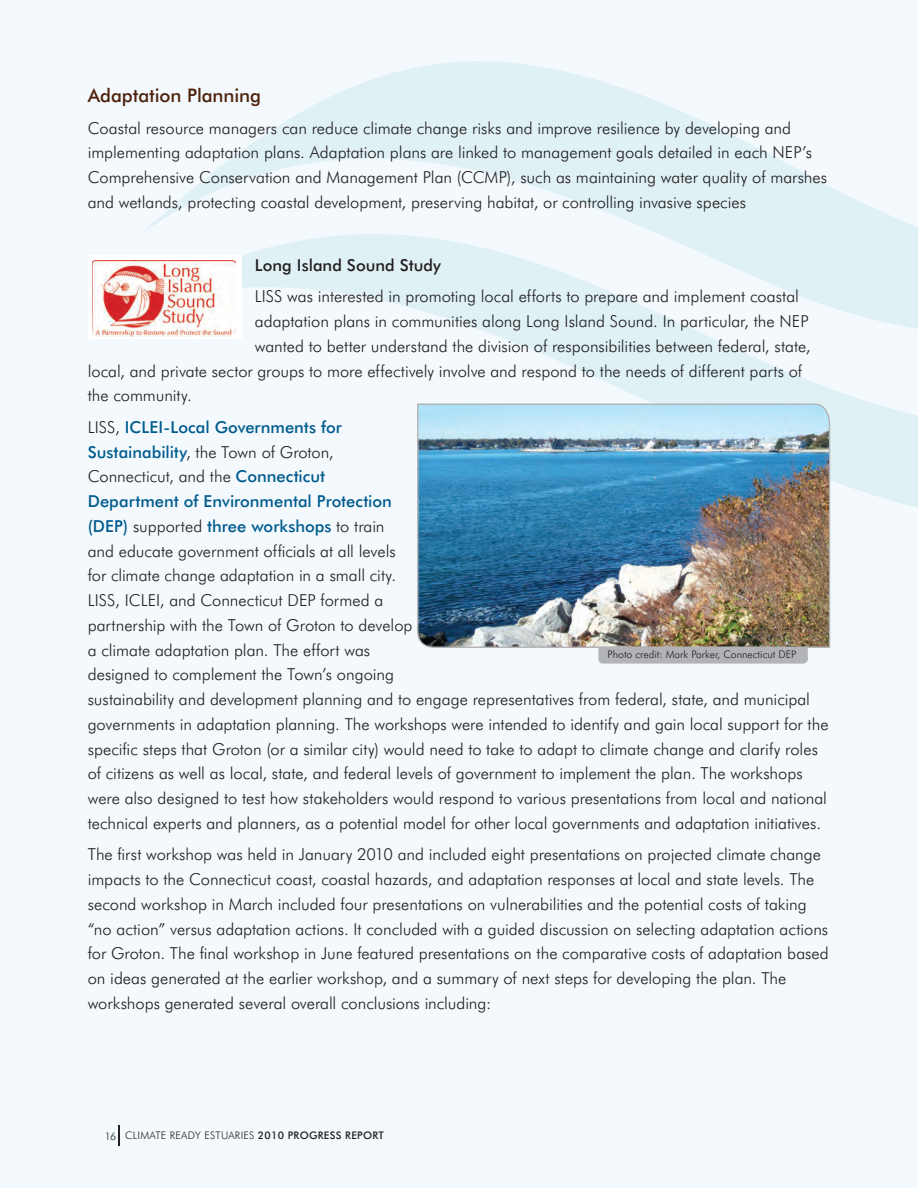
<style>
.page{position:relative;width:918px;height:1188px;background:#f3f9fd}
.page>*{position:absolute;margin:0;border:0;box-sizing:border-box;transform-origin:0 0}
.heading_2{font:500 18.75px "Futura BT";letter-spacing:-.005em;color:#4e220c}
.body_text{font:300 16.5px/24.8px "Futura BT";color:#231f20}
.SubHeading2{font:500 16.5px "Futura BT";color:#231f20}
.t1{font:300 10.5px "Futura BT";letter-spacing:.025em;color:#231f20}
.t2{font:300 10.5px "Futura BT";color:#231f20}
.s1{font-weight:500;color:#005b8d}
.s2{font-weight:500}
</style>
<div class="page">
<svg style="left:250px;top:61px;width:501px;height:84px;fill:#dff1f5"></svg>
<svg style="left:145px;top:145px;width:772px;height:363px"></svg>
<hr style="left:118px;top:1125px;width:2px;height:21px;background:#231f20">
<svg style="left:917px;top:227px;width:1px;height:281px"></svg>
<div style="left:88px;top:255px;width:153px;height:84px;background:#fff"></div>
<img style="left:92px;top:261px;width:144px;height:75px">
<img style="left:416px;top:403px;width:415px;height:245px">
<div style="left:598px;top:647px;width:210px;height:17px;background:#b2b3b7"></div>
<p class="heading_2" style="left:88px;top:84px;width:175px">Adaptation Planning</p>
<p class="body_text" style="left:88px;top:115px;width:741px">Coastal resource managers can reduce climate change risks and improve resilience by developing and implementing adaptation plans. Adaptation plans are linked to management goals detailed in each NEP’s Comprehensive Conservation and Management Plan (CCMP), such as maintaining water quality of marshes and wetlands, protecting coastal development, preserving habitat, or controlling invasive species</p>
<p class="SubHeading2" style="left:255px;top:255px;width:188px">Long Island Sound Study</p>
<p class="body_text" style="left:255px;top:284px;width:546px">LISS was interested in promoting local efforts to prepare and implement coastal</p>
<p class="body_text" style="left:255px;top:309px;width:555px">adaptation plans in communities along Long Island Sound. In particular, the NEP</p>
<p class="body_text" style="left:255px;top:333px;width:557px">wanted to better understand the division of responsibilities between federal, state,</p>
<p class="body_text" style="left:88px;top:358px;width:716px">local, and private sector groups to more effectively involve and respond to the needs of different parts of</p>
<p class="body_text" style="left:88px;top:383px;width:106px">the community.</p>
<p class="body_text" style="left:88px;top:414px;width:742px">LISS, <span class="s1">ICLEI-Local Governments for<br>Sustainability</span>, the Town of Groton,<br>Connecticut, and the <span class="s1">Connecticut<br>Department of Environmental Protection<br>(DEP)</span> supported <span class="s1">three workshops</span> to train<br>and educate government officials at all levels<br>for climate change adaptation in a small city.<br>LISS, ICLEI, and Connecticut DEP formed a<br>partnership with the Town of Groton to develop<br>a climate adaptation plan. The effort was<br>designed to complement the Town’s ongoing<br>sustainability and development planning and to engage representatives from federal, state, and municipal governments in adaptation planning. The workshops were intended to identify and gain local support for the specific steps that Groton (or a similar city) would need to take to adapt to climate change and clarify roles of citizens as well as local, state, and federal levels of government to implement the plan. The workshops were also designed to test how stakeholders would respond to various presentations from local and national technical experts and planners, as a potential model for other local governments and adaptation initiatives.</p>
<p class="body_text" style="left:88px;top:842px;width:743px">The first workshop was held in January 2010 and included eight presentations on projected climate change impacts to the Connecticut coast, coastal hazards, and adaptation responses at local and state levels. The second workshop in March included four presentations on vulnerabilities and the potential costs of taking “no action” versus adaptation actions. It concluded with a guided discussion on selecting adaptation actions for Groton. The final workshop in June featured presentations on the comparative costs of adaptation based on ideas generated at the earlier workshop, and a summary of next steps for developing the plan. The workshops generated several overall conclusions including:</p>
<p class="t2" style="left:607px;top:648px;width:191px">Photo credit: Mark Parker, Connecticut DEP</p>
<p class="t1" style="left:105px;top:1129px;width:281px">16 CLIMATE READY ESTUARIES <span class="s2">2010 PROGRESS REPORT</span></p>
</div>
